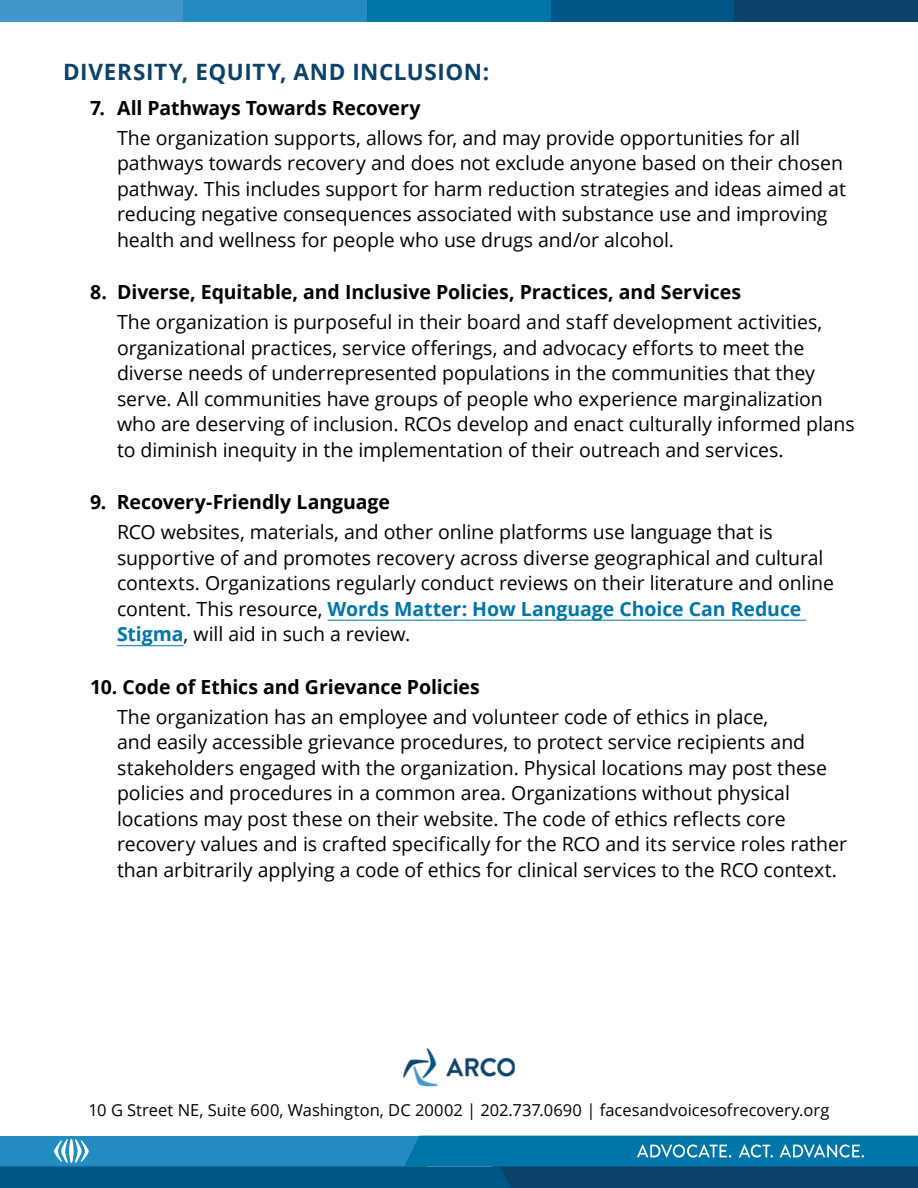
<style>
.page{position:relative;width:918px;height:1188px;background:#fff}
.page>*{position:absolute;margin:0;border:0;box-sizing:border-box;transform-origin:0 0}
.sub-hd_2{font:700 22.5px "Open Sans";letter-spacing:.025em;color:#0c426a}
.copy_-_indent{font:19.5px/25.5px "Open Sans";letter-spacing:-.005em;color:#000}
.numbers_list{font:700 19.5px "Open Sans";letter-spacing:-.005em;color:#000}
.t1{font:16.5px "Open Sans";color:#000}
.s1{font-weight:700;color:#0075a8}
</style>
<div class="page">
<svg style="left:0;top:1136px;width:918px;height:52px;background:#116e9d"></svg>
<div style="left:0;top:0;width:184px;height:22px;background:#4197cb"></div>
<div style="left:184px;top:0;width:183px;height:22px;background:#238dc1"></div>
<div style="left:367px;top:0;width:184px;height:22px;background:#0075a8"></div>
<div style="left:551px;top:0;width:183px;height:22px;background:#005687"></div>
<div style="left:734px;top:0;width:184px;height:22px;background:#0c426a"></div>
<img style="left:403px;top:1048px;width:112px;height:39px">
<hr style="left:328px;top:620px;width:478px;height:1px;background:#0075a8">
<hr style="left:117px;top:645px;width:67px;height:1px;background:#0075a8">
<p class="sub-hd_2" style="left:63px;top:56px;width:428px">DIVERSITY, EQUITY, AND INCLUSION:</p>
<p class="numbers_list" style="left:90px;top:94px;width:332px">7. All Pathways Towards Recovery</p>
<p class="copy_-_indent" style="left:117px;top:124px;width:730px">The organization supports, allows for, and may provide opportunities for all pathways towards recovery and does not exclude anyone based on their chosen pathway. This includes support for harm reduction strategies and ideas aimed at reducing negative consequences associated with substance use and improving health and wellness for people who use drugs and/or alcohol.</p>
<p class="numbers_list" style="left:90px;top:278px;width:653px">8. Diverse, Equitable, and Inclusive Policies, Practices, and Services</p>
<p class="copy_-_indent" style="left:117px;top:309px;width:739px">The organization is purposeful in their board and staff development activities, organizational practices, service offerings, and advocacy efforts to meet the diverse needs of underrepresented populations in the communities that they serve. All communities have groups of people who experience marginalization who are deserving of inclusion. RCOs develop and enact culturally informed plans to diminish inequity in the implementation of their outreach and services.</p>
<p class="numbers_list" style="left:90px;top:488px;width:301px">9. Recovery-Friendly Language</p>
<p class="copy_-_indent" style="left:117px;top:519px;width:719px">RCO websites, materials, and other online platforms use language that is supportive of and promotes recovery across diverse geographical and cultural contexts. Organizations regularly conduct reviews on their literature and online content. This resource, <span class="s1">Words Matter: How Language Choice Can Reduce Stigma</span>, will aid in such a review.</p>
<p class="numbers_list" style="left:90px;top:673px;width:391px">10. Code of Ethics and Grievance Policies</p>
<p class="copy_-_indent" style="left:117px;top:703px;width:731px">The organization has an employee and volunteer code of ethics in place,<br>and easily accessible grievance procedures, to protect service recipients and stakeholders engaged with the organization. Physical locations may post these policies and procedures in a common area. Organizations without physical locations may post these on their website. The code of ethics reflects core recovery values and is crafted specifically for the RCO and its service roles rather than arbitrarily applying a code of ethics for clinical services to the RCO context.</p>
<p class="t1" style="left:89px;top:1099px;width:742px">10 G Street NE, Suite 600, Washington, DC 20002 | 202.737.0690 | facesandvoicesofrecovery.org</p>
</div>
